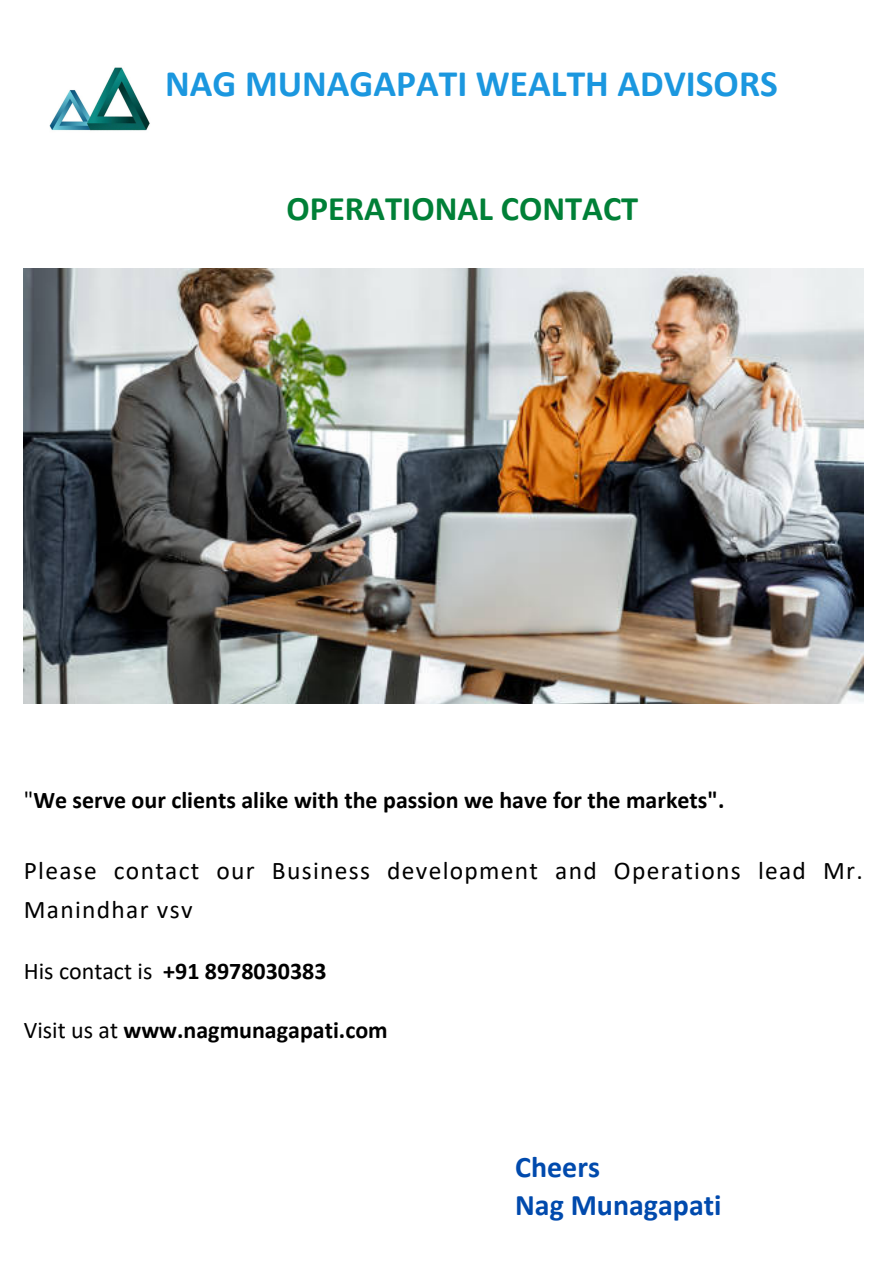
<style>
.page{position:relative;width:893px;height:1264px;background:#fff}
.page>*{position:absolute;margin:0;border:0;box-sizing:border-box;transform-origin:0 0}
.t1{font:700 37.5px "Calibri";color:#1b97df}
.t2{font:700 34.5px "Calibri";color:#008037}
.t3{font:700 30px "Calibri";color:#004aad}
.t4{font:25.5px/38.2px "Calibri";letter-spacing:.05em;color:#000}
.t5{font:700 24px "Calibri";color:#000}
.s1{font-weight:400}
</style>
<div class="page">
<img style="left:49px;top:67px;width:101px;height:64px">
<img style="left:24px;top:268px;width:839px;height:435px">
<p class="t1" style="left:165px;top:68px;width:614px">NAG MUNAGAPATI WEALTH ADVISORS</p>
<p class="t2" style="left:286px;top:194px;width:353px">OPERATIONAL CONTACT</p>
<p class="t5" style="left:24px;top:790px;width:702px"><span class="s1">"</span>We serve our clients alike with the passion we have for the markets".</p>
<p class="t4" style="left:24px;top:853px;width:840px">Please contact our Business development and Operations lead Mr.<br>Manindhar vsv</p>
<p class="t5" style="left:24px;top:961px;width:304px"><span class="s1">His contact is</span> +91 8978030383</p>
<p class="t5" style="left:24px;top:1019px;width:365px"><span class="s1">Visit us at</span> www.nagmunagapati.com</p>
<p class="t3" style="left:515px;top:1154px;width:86px">Cheers</p>
<p class="t3" style="left:515px;top:1191px;width:208px">Nag Munagapati</p>
</div>
